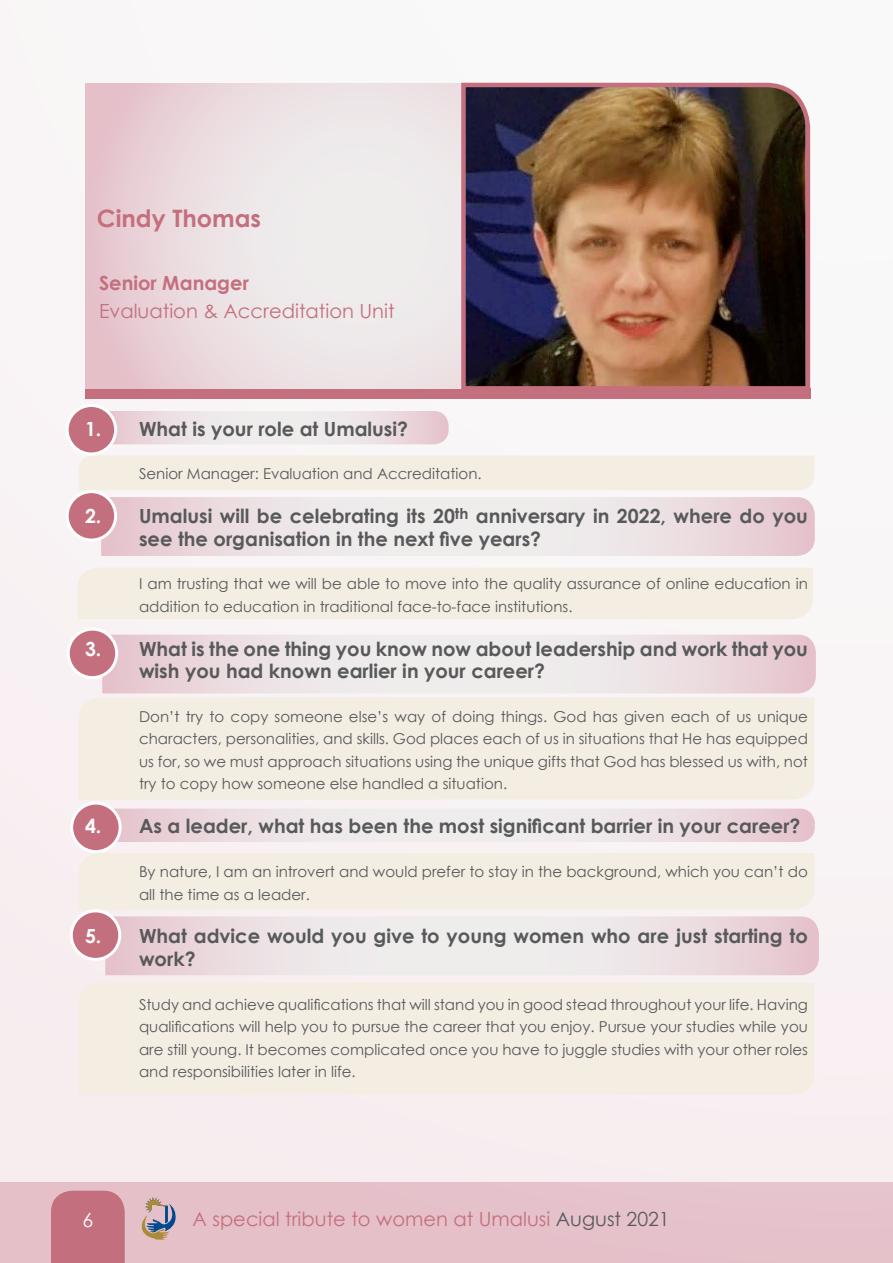
<style>
.page{position:relative;width:893px;height:1263px;background:#f9f4f5}
.page>*{position:absolute;margin:0;border:0;box-sizing:border-box;transform-origin:0 0}
.t1{font:700 24px "Century Gothic";color:#c46f7d}
.t2{font:700 19.5px/22.5px "Century Gothic";color:#58595b}
.t3{font:19.5px "Century Gothic";color:#c46f7d}
.t4{font:700 19.5px "Century Gothic";color:#c46f7d}
.t5{font:19.5px "Century Gothic";color:#fff}
.t6{font:15px/22.5px "Century Gothic";color:#58595b}
.s1{color:#fff}
.s2{color:#58595b}
</style>
<div class="page">
<div style="left:0;top:1183px;width:893px;height:80px;background:#e5c0c9"></div>
<div style="left:51px;top:1191px;width:74px;height:72px;background:#c46f7d"></div>
<svg style="left:141px;top:1197px;width:35px;height:42px"></svg>
<div style="left:77px;top:568px;width:736px;height:51px;background:#f3ede2"></div>
<div style="left:79px;top:697px;width:735px;height:102px;background:#f3ede2"></div>
<div style="left:79px;top:853px;width:735px;height:56px;background:#f3ede2"></div>
<div style="left:79px;top:983px;width:735px;height:111px;background:#f3ede2"></div>
<div style="left:79px;top:455px;width:735px;height:35px;background:#f3ede2"></div>
<div style="left:85px;top:388px;width:725px;height:11px;background:#c46f7d"></div>
<svg style="left:85px;top:84px;width:374px;height:304px"></svg>
<img style="left:459px;top:82px;width:352px;height:311px">
<svg style="left:108px;top:411px;width:341px;height:33px"></svg>
<div style="left:67px;top:405px;width:49px;height:49px;background:#c46f7d;border-radius:50%"></div>
<div style="left:66px;top:404px;width:51px;height:51px;border:3px solid #fff;border-radius:50%"></div>
<svg style="left:101px;top:497px;width:714px;height:59px"></svg>
<div style="left:67px;top:492px;width:49px;height:48px;background:#c46f7d;border-radius:50%"></div>
<div style="left:66px;top:490px;width:51px;height:52px;border:3px solid #fff;border-radius:50%"></div>
<svg style="left:105px;top:916px;width:714px;height:59px"></svg>
<div style="left:71px;top:911px;width:49px;height:48px;background:#c46f7d;border-radius:50%"></div>
<div style="left:70px;top:909px;width:51px;height:52px;border:3px solid #fff;border-radius:50%"></div>
<svg style="left:102px;top:635px;width:714px;height:58px"></svg>
<div style="left:68px;top:629px;width:49px;height:49px;background:#c46f7d;border-radius:50%"></div>
<div style="left:67px;top:628px;width:51px;height:51px;border:3px solid #fff;border-radius:50%"></div>
<svg style="left:112px;top:809px;width:703px;height:33px"></svg>
<div style="left:72px;top:803px;width:48px;height:48px;background:#c46f7d;border-radius:50%"></div>
<div style="left:70px;top:801px;width:52px;height:52px;border:3px solid #fff;border-radius:50%"></div>
<h1 class="t1" style="left:97px;top:200px;width:166px">Cindy Thomas</h1>
<h2 class="t4" style="left:99px;top:268px;width:151px">Senior Manager</h2>
<h2 class="t3" style="left:99px;top:297px;width:297px">Evaluation &amp; Accreditation Unit</h2>
<h2 class="t2" style="left:85px;top:416px;width:325px"><span class="s1">1.</span> What is your role at Umalusi?</h2>
<p class="t6" style="left:139px;top:462px;width:344px">Senior Manager: Evaluation and Accreditation.</p>
<h2 class="t2" style="left:139px;top:504px;width:670px;text-indent:-54px"><span class="s1">2.</span> Umalusi will be celebrating its 20<sup>th</sup> anniversary in 2022, where do you see the organisation in the next five years?</h2>
<p class="t6" style="left:139px;top:572px;width:670px">I am trusting that we will be able to move into the quality assurance of online education in addition to education in traditional face-to-face institutions.</p>
<h2 class="t2" style="left:139px;top:636px;width:670px;text-indent:-54px"><span class="s1">3.</span> What is the one thing you know now about leadership and work that you wish you had known earlier in your career?</h2>
<p class="t6" style="left:139px;top:705px;width:670px;text-align:justify">Don’t try to copy someone else’s way of doing things. God has given each of us unique characters, personalities, and skills. God places each of us in situations that He has equipped us for, so we must approach situations using the unique gifts that God has blessed us with, not try to copy how someone else handled a situation.</p>
<h2 class="t2" style="left:85px;top:814px;width:717px"><span class="s1">4.</span> As a leader, what has been the most significant barrier in your career?</h2>
<p class="t6" style="left:139px;top:860px;width:670px">By nature, I am an introvert and would prefer to stay in the background, which you can’t do all the time as a leader.</p>
<h2 class="t2" style="left:139px;top:924px;width:670px;text-indent:-54px"><span class="s1">5.</span> What advice would you give to young women who are just starting to work?</h2>
<p class="t6" style="left:139px;top:993px;width:670px;text-align:justify">Study and achieve qualifications that will stand you in good stead throughout your life. Having qualifications will help you to pursue the career that you enjoy. Pursue your studies while you are still young. It becomes complicated once you have to juggle studies with your other roles and responsibilities later in life.</p>
<h2 class="t5" style="left:82px;top:1206px;width:12px">6</h2>
<h2 class="t3" style="left:193px;top:1206px;width:479px">A special tribute to women at Umalusi <span class="s2">August 2021</span></h2>
</div>
